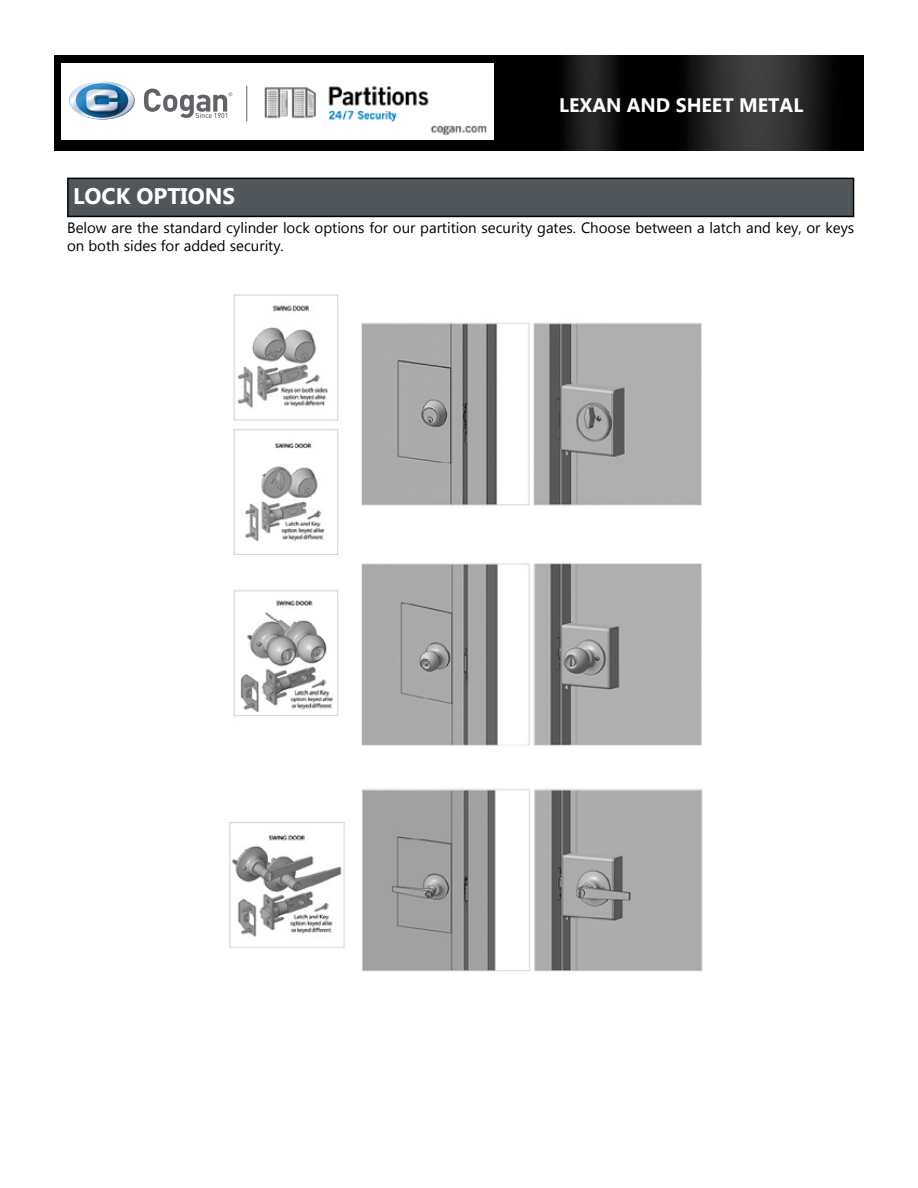
<style>
.page{position:relative;width:918px;height:1188px;background:#fff}
.page>*{position:absolute;margin:0;border:0;box-sizing:border-box;transform-origin:0 0}
.t1{font:700 22.5px "Myanmar Text";color:#fff}
.t2{font:700 19.5px "Myanmar Text";color:#fff}
.t3{font:15px/18px "Myanmar Text";color:#000}
</style>
<div class="page">
<div style="left:68px;top:178px;width:786px;height:38px;background:#50565a"></div>
<div style="left:67px;top:178px;width:787px;height:39px;border:2px solid #000"></div>
<img style="left:54px;top:56px;width:810px;height:94px">
<img style="left:229px;top:294px;width:474px;height:678px">
<div style="left:61px;top:63px;width:433px;height:77px;background:#fff"></div>
<svg style="left:69px;top:82px;width:66px;height:38px"></svg>
<svg style="left:144px;top:89px;width:88px;height:29px"></svg>
<hr style="left:246px;top:86px;width:1px;height:35px;background:#626365">
<img style="left:264px;top:86px;width:223px;height:49px">
<h2 class="t2" style="left:559px;top:94px;width:246px">LEXAN AND SHEET METAL</h2>
<h1 class="t1" style="left:73px;top:183px;width:164px">LOCK OPTIONS</h1>
<p class="t3" style="left:67px;top:219px;width:789px">Below are the standard cylinder lock options for our partition security gates. Choose between a latch and key, or keys on both sides for added security.</p>
</div>
